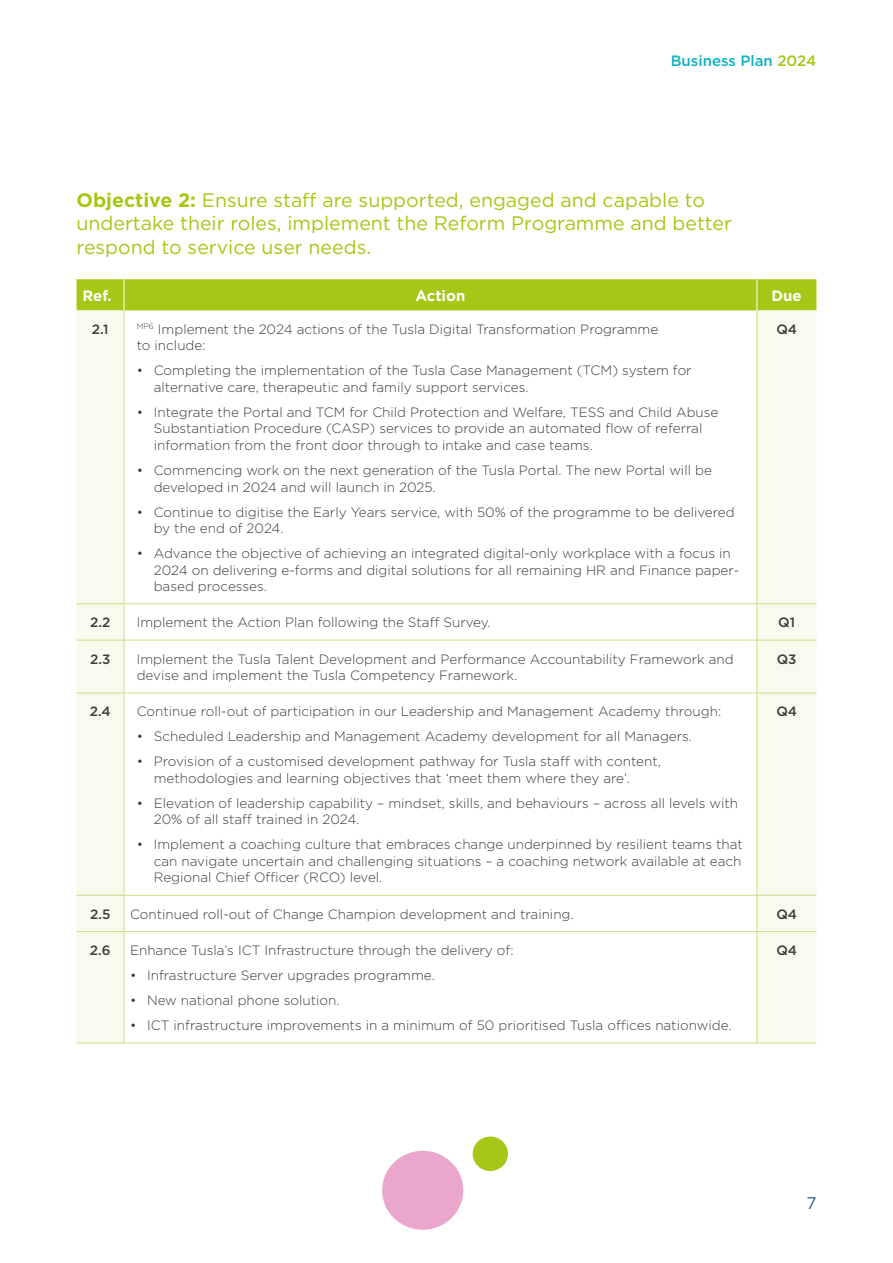
<style>
.page{position:relative;width:893px;height:1263px;background:#fff}
.page>*{position:absolute;margin:0;border:0;box-sizing:border-box;transform-origin:0 0}
.t1{font:19.5px/23.4px "Gotham";color:#a5c715}
.t2{font:16.8px "Gotham";color:#305a92}
.t3{font:500 15px "Gotham";color:#0eb2c6}
.t4{font:700 15px "Gotham";color:#fff}
.t5{font:300 13.5px/16.5px "Gotham";color:#3c3c3b}
.t6{font:500 13.5px "Gotham";color:#3c3c3b}
.s1{color:#a5c715}
.s2{font-weight:700}
</style>
<div class="page">
<div style="left:77px;top:279px;width:739px;height:31px;background:#a5c715"></div>
<svg style="left:77px;top:310px;width:739px;height:733px"></svg>
<hr style="left:124px;top:279px;width:1px;height:31px;background:#fff">
<hr style="left:757px;top:279px;width:1px;height:31px;background:#fff">
<hr style="left:77px;top:603px;width:47px;height:1px;background:#cddd84">
<hr style="left:124px;top:603px;width:633px;height:1px;background:#cddd84">
<hr style="left:757px;top:603px;width:59px;height:1px;background:#cddd84">
<hr style="left:77px;top:640px;width:47px;height:1px;background:#cddd84">
<hr style="left:124px;top:640px;width:633px;height:1px;background:#cddd84">
<hr style="left:757px;top:640px;width:59px;height:1px;background:#cddd84">
<hr style="left:77px;top:693px;width:47px;height:1px;background:#cddd84">
<hr style="left:124px;top:693px;width:633px;height:1px;background:#cddd84">
<hr style="left:757px;top:693px;width:59px;height:1px;background:#cddd84">
<hr style="left:77px;top:895px;width:47px;height:1px;background:#cddd84">
<hr style="left:124px;top:895px;width:633px;height:1px;background:#cddd84">
<hr style="left:757px;top:895px;width:59px;height:1px;background:#cddd84">
<hr style="left:77px;top:931px;width:47px;height:1px;background:#cddd84">
<hr style="left:124px;top:931px;width:633px;height:1px;background:#cddd84">
<hr style="left:757px;top:931px;width:59px;height:1px;background:#cddd84">
<hr style="left:77px;top:1043px;width:47px;height:1px;background:#cddd84">
<hr style="left:124px;top:1043px;width:633px;height:1px;background:#cddd84">
<hr style="left:757px;top:1043px;width:59px;height:1px;background:#cddd84">
<hr style="left:124px;top:310px;width:1px;height:294px;background:#cddd84">
<hr style="left:124px;top:604px;width:1px;height:36px;background:#cddd84">
<hr style="left:124px;top:640px;width:1px;height:53px;background:#cddd84">
<hr style="left:124px;top:693px;width:1px;height:202px;background:#cddd84">
<hr style="left:124px;top:895px;width:1px;height:36px;background:#cddd84">
<hr style="left:124px;top:932px;width:1px;height:111px;background:#cddd84">
<hr style="left:757px;top:310px;width:1px;height:294px;background:#cddd84">
<hr style="left:757px;top:604px;width:1px;height:36px;background:#cddd84">
<hr style="left:757px;top:640px;width:1px;height:53px;background:#cddd84">
<hr style="left:757px;top:693px;width:1px;height:202px;background:#cddd84">
<hr style="left:757px;top:895px;width:1px;height:36px;background:#cddd84">
<hr style="left:757px;top:932px;width:1px;height:111px;background:#cddd84">
<div style="left:382px;top:1151px;width:81px;height:79px;background:#eba7cb;border-radius:50%"></div>
<div style="left:473px;top:1136px;width:35px;height:35px;background:#a5c715;border-radius:50%"></div>
<p class="t3" style="left:671px;top:51px;width:147px">Business Plan <span class="s1">2024</span></p>
<h1 class="t1" style="left:77px;top:188px;width:657px"><span class="s2">Objective 2:</span> Ensure staff are supported, engaged and capable to undertake their roles, implement the Reform Programme and better respond to service user needs.</h1>
<p class="t4" style="left:83px;top:286px;width:31px">Ref.</p>
<p class="t4" style="left:415px;top:286px;width:52px">Action</p>
<p class="t4" style="left:771px;top:286px;width:32px">Due</p>
<p class="t6" style="left:92px;top:320px;width:18px">2.1</p>
<p class="t5" style="left:137px;top:321px;width:523px"><sup>MP6</sup> Implement the 2024 actions of the Tusla Digital Transformation Programme to include:</p>
<p class="t5" style="left:154px;top:362px;width:539px;text-indent:-17px">• Completing the implementation of the Tusla Case Management (TCM) system for alternative care, therapeutic and family support services.</p>
<p class="t5" style="left:154px;top:404px;width:566px;text-indent:-17px">• Integrate the Portal and TCM for Child Protection and Welfare, TESS and Child Abuse<br>Substantiation Procedure (CASP) services to provide an automated flow of referral information from the front door through to intake and case teams.</p>
<p class="t5" style="left:154px;top:462px;width:560px;text-indent:-17px">• Commencing work on the next generation of the Tusla Portal. The new Portal will be developed in 2024 and will launch in 2025.</p>
<p class="t5" style="left:154px;top:503px;width:582px;text-indent:-17px">• Continue to digitise the Early Years service, with 50% of the programme to be delivered by the end of 2024.</p>
<p class="t5" style="left:154px;top:545px;width:587px;text-indent:-17px">• Advance the objective of achieving an integrated digital-only workplace with a focus in<br>2024 on delivering e-forms and digital solutions for all remaining HR and Finance paper&shy;based processes.</p>
<p class="t6" style="left:776px;top:320px;width:22px">Q4</p>
<p class="t6" style="left:90px;top:614px;width:22px">2.2</p>
<p class="t5" style="left:137px;top:614px;width:355px">Implement the Action Plan following the Staff Survey.</p>
<p class="t6" style="left:778px;top:614px;width:18px">Q1</p>
<p class="t6" style="left:90px;top:650px;width:22px">2.3</p>
<p class="t5" style="left:137px;top:650px;width:599px">Implement the Tusla Talent Development and Performance Accountability Framework and devise and implement the Tusla Competency Framework.</p>
<p class="t6" style="left:777px;top:650px;width:21px">Q3</p>
<p class="t6" style="left:90px;top:703px;width:23px">2.4</p>
<p class="t5" style="left:137px;top:703px;width:586px">Continue roll-out of participation in our Leadership and Management Academy through:</p>
<p class="t5" style="left:137px;top:728px;width:557px">• Scheduled Leadership and Management Academy development for all Managers.</p>
<p class="t5" style="left:154px;top:753px;width:509px;text-indent:-17px">• Provision of a customised development pathway for Tusla staff with content, methodologies and learning objectives that ‘meet them where they are’.</p>
<p class="t5" style="left:154px;top:794px;width:586px;text-indent:-17px">• Elevation of leadership capability – mindset, skills, and behaviours – across all levels with<br>20% of all staff trained in 2024.</p>
<p class="t5" style="left:154px;top:836px;width:591px;text-align:justify;text-indent:-17px">• Implement a coaching culture that embraces change underpinned by resilient teams that can navigate uncertain and challenging situations – a coaching network available at each Regional Chief Officer (RCO) level.</p>
<p class="t6" style="left:776px;top:703px;width:22px">Q4</p>
<p class="t6" style="left:90px;top:905px;width:22px">2.5</p>
<p class="t5" style="left:130px;top:905px;width:445px">Continued roll-out of Change Champion development and training.</p>
<p class="t6" style="left:776px;top:905px;width:22px">Q4</p>
<p class="t6" style="left:90px;top:941px;width:22px">2.6</p>
<p class="t5" style="left:130px;top:942px;width:385px">Enhance Tusla’s ICT Infrastructure through the delivery of:</p>
<p class="t5" style="left:130px;top:967px;width:306px">• Infrastructure Server upgrades programme.</p>
<p class="t5" style="left:130px;top:992px;width:211px">• New national phone solution.</p>
<p class="t5" style="left:130px;top:1017px;width:603px">• ICT infrastructure improvements in a minimum of 50 prioritised Tusla offices nationwide.</p>
<p class="t6" style="left:776px;top:941px;width:22px">Q4</p>
<p class="t2" style="left:806px;top:1192px;width:12px">7</p>
</div>
